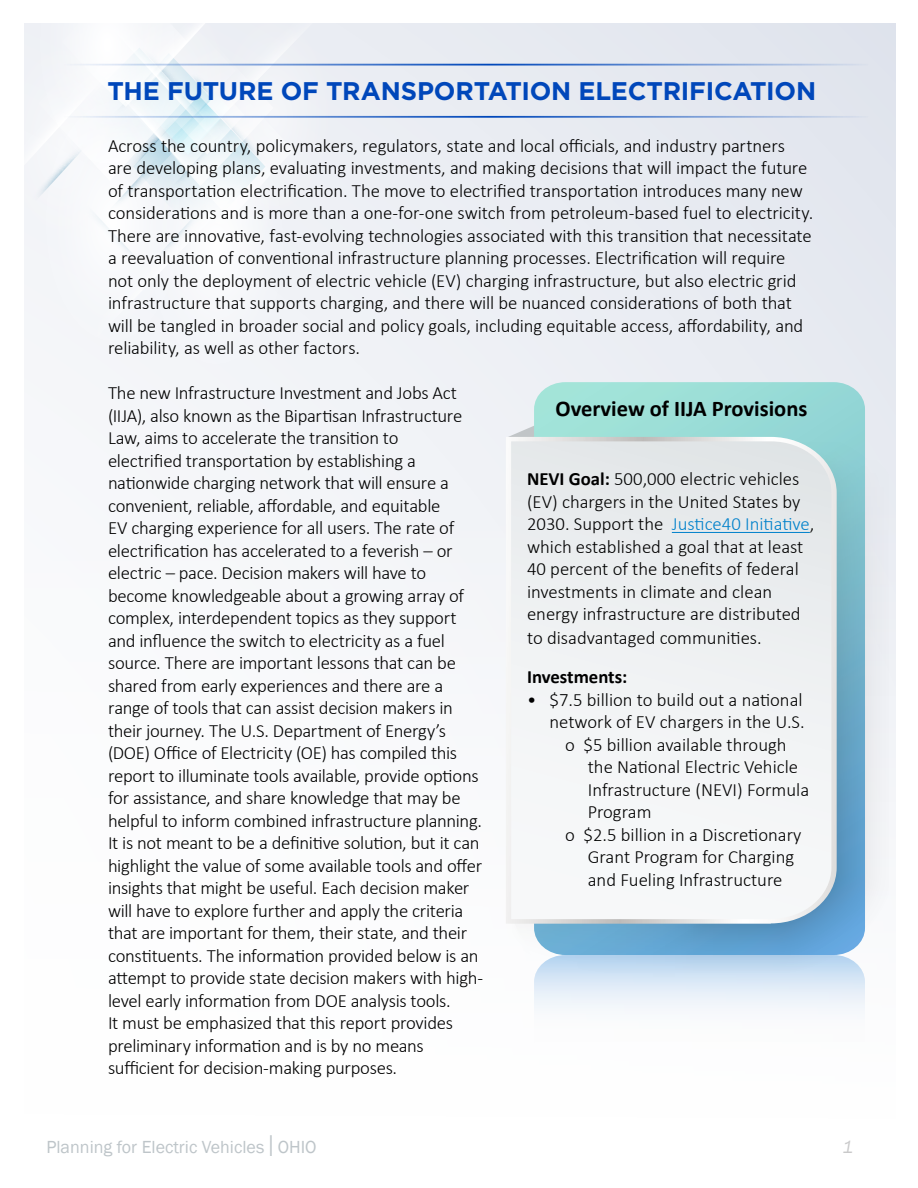
<style>
.page{position:relative;width:918px;height:1188px;background:#fff}
.page>*{position:absolute;margin:0;border:0;box-sizing:border-box;transform-origin:0 0}
.t1{font:700 25.5px "Gotham";letter-spacing:-.01em;color:#0047ba}
.t2{font:700 22.5px "Calibri";color:#000}
.t3{font:300 18.75px/22.5px "Calibri";letter-spacing:-.01em;color:#000}
.t4{font:700 18.75px "Calibri";color:#000}
.t5{font:18px "Franklin Gothic";color:#bec5c9}
.t6{font:italic 18px "Franklin Gothic";color:#c9c9ca}
.s1{font-weight:700}
.s2{color:#0081cb}
.s3{font-size:30.9px}
</style>
<div class="page">
<div style="left:25px;top:24px;width:870px;height:1096px;background:#e9ecf2"></div>
<svg style="left:25px;top:24px;width:319px;height:340px"></svg>
<div style="left:0;top:455px;width:905px;height:673px;background:#fff"></div>
<hr style="left:57px;top:64px;width:811px;height:2px;background:#0047ba">
<hr style="left:57px;top:116px;width:811px;height:2px;background:#0047ba">
<svg style="left:509px;top:426px;width:25px;height:11px"></svg>
<svg style="left:534px;top:382px;width:331px;height:55px;background:#9cddd7"></svg>
<svg style="left:534px;top:985px;width:331px;height:26px"></svg>
<svg style="left:534px;top:437px;width:354px;height:548px;background:#a2c7de"></svg>
<svg style="left:506px;top:437px;width:331px;height:487px"></svg>
<svg style="left:511px;top:441px;width:320px;height:478px"></svg>
<hr style="left:672px;top:532px;width:138px;height:1px;background:#0081cb">
<h1 class="t1" style="left:108px;top:76px;width:710px">THE FUTURE OF TRANSPORTATION ELECTRIFICATION</h1>
<p class="t3" style="left:108px;top:134px;width:707px">Across the country, policymakers, regulators, state and local officials, and industry partners are developing plans, evaluating investments, and making decisions that will impact the future of transportation electrification. The move to electrified transportation introduces many new considerations and is more than a one-for-one switch from petroleum-based fuel to electricity.<br>There are innovative, fast-evolving technologies associated with this transition that necessitate a reevaluation of conventional infrastructure planning processes. Electrification will require not only the deployment of electric vehicle (EV) charging infrastructure, but also electric grid infrastructure that supports charging, and there will be nuanced considerations of both that will be tangled in broader social and policy goals, including equitable access, affordability, and reliability, as well as other factors.</p>
<p class="t3" style="left:108px;top:382px;width:377px">The new Infrastructure Investment and Jobs Act (IIJA), also known as the Bipartisan Infrastructure Law, aims to accelerate the transition to<br>electrified transportation by establishing a nationwide charging network that will ensure a convenient, reliable, affordable, and equitable<br>EV charging experience for all users. The rate of electrification has accelerated to a feverish – or electric – pace. Decision makers will have to become knowledgeable about a growing array of complex, interdependent topics as they support and influence the switch to electricity as a fuel source. There are important lessons that can be shared from early experiences and there are a range of tools that can assist decision makers in their journey. The U.S. Department of Energy’s (DOE) Office of Electricity (OE) has compiled this report to illuminate tools available, provide options for assistance, and share knowledge that may be helpful to inform combined infrastructure planning.<br>It is not meant to be a definitive solution, but it can highlight the value of some available tools and offer insights that might be useful. Each decision maker will have to explore further and apply the criteria that are important for them, their state, and their constituents. The information provided below is an attempt to provide state decision makers with high&shy;level early information from DOE analysis tools.<br>It must be emphasized that this report provides preliminary information and is by no means sufficient for decision-making purposes.</p>
<p class="t2" style="left:555px;top:392px;width:253px">Overview of IIJA Provisions</p>
<p class="t3" style="left:527px;top:467px;width:289px"><span class="s1">NEVI Goal:</span> 500,000 electric vehicles (EV) chargers in the United States by 2030. Support the <span class="s2">Justice40 Initiative</span>, which established a goal that at least 40 percent of the benefits of federal investments in climate and clean energy infrastructure are distributed to disadvantaged communities.</p>
<p class="t4" style="left:527px;top:664px;width:102px">Investments:</p>
<p class="t3" style="left:527px;top:688px;width:277px">• $7.5 billion to build out a national</p>
<p class="t3" style="left:550px;top:710px;width:257px">network of EV chargers in the U.S.</p>
<p class="t3" style="left:565px;top:733px;width:223px">o $5 billion available through</p>
<p class="t3" style="left:588px;top:755px;width:212px">the National Electric Vehicle</p>
<p class="t3" style="left:588px;top:778px;width:223px">Infrastructure (NEVI) Formula</p>
<p class="t3" style="left:588px;top:800px;width:65px">Program</p>
<p class="t3" style="left:565px;top:823px;width:238px">o $2.5 billion in a Discretionary</p>
<p class="t3" style="left:588px;top:845px;width:208px">Grant Program for Charging</p>
<p class="t3" style="left:588px;top:868px;width:196px">and Fueling Infrastructure</p>
<p class="t5" style="left:46px;top:1136px;width:272px">Planning for Electric Vehicles <span class="s3">I</span> OHIO</p>
<p class="t6" style="left:842px;top:1136px;width:12px">1</p>
</div>
